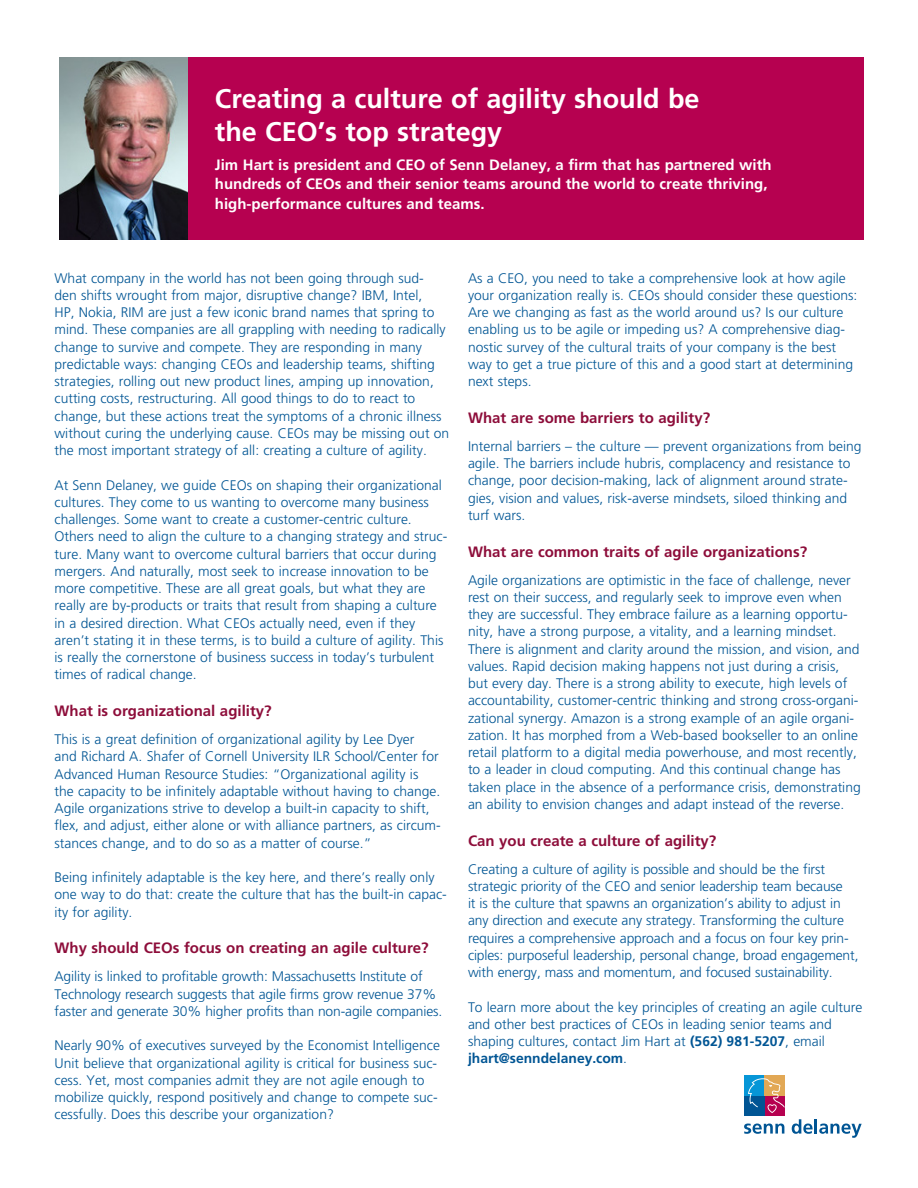
<style>
.page{position:relative;width:918px;height:1188px;background:#fff}
.page>*{position:absolute;margin:0;border:0;box-sizing:border-box;transform-origin:0 0}
.Inside_white_header{font:700 27px/33px "Frutiger LT Std";color:#fff}
.Subhead_Text{font:700 15px "Frutiger LT Std";color:#8d0d3a}
.Text_Emphasis{font:700 15px/19.5px "Frutiger LT Std";color:#fff}
.Body_Text{font:300 13.8px/17.2px "Frutiger LT Std";color:#005594}
.s1{font-weight:700}
</style>
<div class="page">
<svg style="left:744px;top:1124px;width:40px;height:10px"></svg>
<svg style="left:792px;top:1119px;width:70px;height:19px"></svg>
<div style="left:764px;top:1096px;width:20px;height:20px;background:#b60150"></div>
<div style="left:744px;top:1096px;width:20px;height:20px;background:#005594"></div>
<div style="left:744px;top:1076px;width:20px;height:20px;background:#0696d7"></div>
<div style="left:764px;top:1076px;width:20px;height:20px;background:#e2a855"></div>
<svg style="left:748px;top:1078px;width:36px;height:35px"></svg>
<div style="left:188px;top:57px;width:676px;height:183px;background:#b60150"></div>
<img style="left:59px;top:57px;width:129px;height:183px">
<p class="Inside_white_header" style="left:215px;top:83px;width:486px">Creating a culture of agility should be the CEO’s top strategy</p>
<p class="Text_Emphasis" style="left:215px;top:155px;width:558px">Jim Hart is president and CEO of Senn Delaney, a firm that has partnered with hundreds of CEOs and their senior teams around the world to create thriving, high-performance cultures and teams.</p>
<p class="Body_Text" style="left:55px;top:269px;width:396px">What company in the world has not been going through sud&shy;den shifts wrought from major, disruptive change? IBM, Intel,<br>HP, Nokia, RIM are just a few iconic brand names that spring to mind. These companies are all grappling with needing to radically change to survive and compete. They are responding in many predictable ways: changing CEOs and leadership teams, shifting strategies, rolling out new product lines, amping up innovation, cutting costs, restructuring. All good things to do to react to change, but these actions treat the symptoms of a chronic illness without curing the underlying cause. CEOs may be missing out on the most important strategy of all: creating a culture of agility.</p>
<p class="Body_Text" style="left:55px;top:476px;width:394px">At Senn Delaney, we guide CEOs on shaping their organizational cultures. They come to us wanting to overcome many business challenges. Some want to create a customer-centric culture.<br>Others need to align the culture to a changing strategy and struc&shy;ture. Many want to overcome cultural barriers that occur during mergers. And naturally, most seek to increase innovation to be more competitive. These are all great goals, but what they are really are by-products or traits that result from shaping a culture in a desired direction. What CEOs actually need, even if they aren’t stating it in these terms, is to build a culture of agility. This is really the cornerstone of business success in today’s turbulent times of radical change.</p>
<p class="Subhead_Text" style="left:55px;top:702px;width:219px">What is organizational agility?</p>
<p class="Body_Text" style="left:55px;top:731px;width:388px">This is a great definition of organizational agility by Lee Dyer<br>and Richard A. Shafer of Cornell University ILR School/Center for Advanced Human Resource Studies: “Organizational agility is the capacity to be infinitely adaptable without having to change.<br>Agile organizations strive to develop a built-in capacity to shift, flex, and adjust, either alone or with alliance partners, as circum&shy;stances change, and to do so as a matter of course.”</p>
<p class="Body_Text" style="left:55px;top:869px;width:394px">Being infinitely adaptable is the key here, and there’s really only one way to do that: create the culture that has the built-in capac&shy;ity for agility.</p>
<p class="Subhead_Text" style="left:55px;top:939px;width:376px">Why should CEOs focus on creating an agile culture?</p>
<p class="Body_Text" style="left:55px;top:968px;width:389px">Agility is linked to profitable growth: Massachusetts Institute of<br>Technology research suggests that agile firms grow revenue 37% faster and generate 30% higher profits than non-agile companies.</p>
<p class="Body_Text" style="left:55px;top:1037px;width:387px">Nearly 90% of executives surveyed by the Economist Intelligence Unit believe that organizational agility is critical for business suc&shy;cess. Yet, most companies admit they are not agile enough to mobilize quickly, respond positively and change to compete suc&shy;cessfully. Does this describe your organization?</p>
<p class="Body_Text" style="left:468px;top:269px;width:391px">As a CEO, you need to take a comprehensive look at how agile your organization really is. CEOs should consider these questions:<br>Are we changing as fast as the world around us? Is our culture enabling us to be agile or impeding us? A comprehensive diag&shy;nostic survey of the cultural traits of your company is the best way to get a true picture of this and a good start at determining next steps.</p>
<p class="Subhead_Text" style="left:468px;top:409px;width:244px">What are some barriers to agility?</p>
<p class="Body_Text" style="left:468px;top:438px;width:395px">Internal barriers – the culture — prevent organizations from being agile. The barriers include hubris, complacency and resistance to change, poor decision-making, lack of alignment around strate&shy;gies, vision and values, risk-averse mindsets, siloed thinking and turf wars.</p>
<p class="Subhead_Text" style="left:468px;top:543px;width:341px">What are common traits of agile organizations?</p>
<p class="Body_Text" style="left:468px;top:571px;width:394px">Agile organizations are optimistic in the face of challenge, never rest on their success, and regularly seek to improve even when they are successful. They embrace failure as a learning opportu&shy;nity, have a strong purpose, a vitality, and a learning mindset.<br>There is alignment and clarity around the mission, and vision, and values. Rapid decision making happens not just during a crisis, but every day. There is a strong ability to execute, high levels of accountability, customer-centric thinking and strong cross-organi&shy;zational synergy. Amazon is a strong example of an agile organi&shy;zation. It has morphed from a Web-based bookseller to an online retail platform to a digital media powerhouse, and most recently, to a leader in cloud computing. And this continual change has taken place in the absence of a performance crisis, demonstrating an ability to envision changes and adapt instead of the reverse.</p>
<p class="Subhead_Text" style="left:468px;top:832px;width:250px">Can you create a culture of agility?</p>
<p class="Body_Text" style="left:468px;top:861px;width:392px">Creating a culture of agility is possible and should be the first strategic priority of the CEO and senior leadership team because<br>it is the culture that spawns an organization’s ability to adjust in any direction and execute any strategy. Transforming the culture requires a comprehensive approach and a focus on four key prin&shy;ciples: purposeful leadership, personal change, broad engagement, with energy, mass and momentum, and focused sustainability.</p>
<p class="Body_Text" style="left:468px;top:999px;width:396px">To learn more about the key principles of creating an agile culture and other best practices of CEOs in leading senior teams and shaping cultures, contact Jim Hart at <span class="s1">(562) 981-5207</span>, email <span class="s1">jhart@senndelaney.com</span>.</p>
</div>
